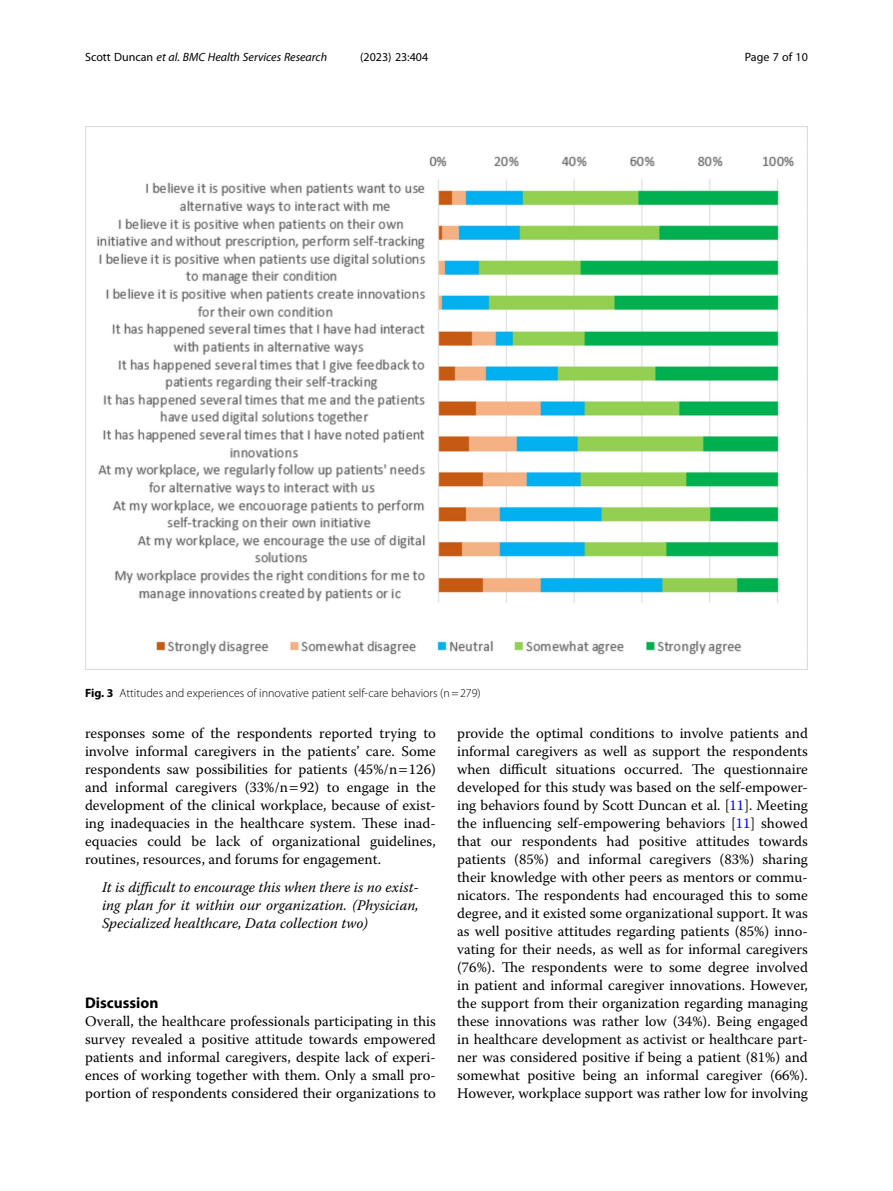
<style>
.page{position:relative;width:893px;height:1191px;background:#fff}
.page>*{position:absolute;margin:0;border:0;box-sizing:border-box;transform-origin:0 0}
.Head_1{font:700 15.45px "Myriad Pro";color:#000}
.Body_Text{font:14.7px/18px "Warnock Pro";color:#000;text-align:justify}
.Block_Quote{font:italic 14.7px/18px "Warnock Pro";color:#000;text-align:justify}
.Figure_Caption{font:300 12px "Myriad Pro";color:#000}
.t1{font:italic 12px "Myriad Pro";color:#000}
.t2{font:12px "Myriad Pro";color:#000}
.s1{font-style:normal}
.s2{font-weight:700}
.s3{color:#00f}
</style>
<div class="page">
<img style="left:85px;top:126px;width:723px;height:544px">
<p class="t1" style="left:85px;top:50px;width:244px"><span class="s1">Scott Duncan</span> et al. BMC Health Services Research</p>
<p class="t2" style="left:360px;top:50px;width:70px">(2023) 23:404</p>
<p class="t2" style="left:745px;top:50px;width:65px">Page 7 of 10</p>
<p class="Figure_Caption" style="left:85px;top:686px;width:397px"><span class="s2">Fig. 3</span> Attitudes and experiences of innovative patient self-care behaviors (n=279)</p>
<p class="Body_Text" style="left:85px;top:724px;width:352px">responses some of the respondents reported trying to involve informal caregivers in the patients’ care. Some respondents saw possibilities for patients (45%/n 126) and informal caregivers (33%/n 92) to engage in the development of the clinical workplace, because of exist&shy;ing inadequacies in the healthcare system. These inad&shy;equacies could be lack of organizational guidelines, routines, resources, and forums for engagement.</p>
<p class="Block_Quote" style="left:102px;top:877px;width:318px">It is difficult to encourage this when there is no exist&shy;ing plan for it within our organization. (Physician, Specialized healthcare, Data collection two)</p>
<p class="Head_1" style="left:85px;top:993px;width:75px">Discussion</p>
<p class="Body_Text" style="left:85px;top:1012px;width:352px">Overall, the healthcare professionals participating in this survey revealed a positive attitude towards empowered patients and informal caregivers, despite lack of experi&shy;ences of working together with them. Only a small pro&shy;portion of respondents considered their organizations to</p>
<p class="Body_Text" style="left:457px;top:724px;width:352px">provide the optimal conditions to involve patients and informal caregivers as well as support the respondents when difficult situations occurred. The questionnaire developed for this study was based on the self-empower&shy;ing behaviors found by Scott Duncan et al. [<span class="s3">11</span>]. Meeting the influencing self-empowering behaviors [<span class="s3">11</span>] showed that our respondents had positive attitudes towards patients (85%) and informal caregivers (83%) sharing their knowledge with other peers as mentors or commu&shy;nicators. The respondents had encouraged this to some degree, and it existed some organizational support. It was as well positive attitudes regarding patients (85%) inno&shy;vating for their needs, as well as for informal caregivers (76%). The respondents were to some degree involved in patient and informal caregiver innovations. However, the support from their organization regarding managing these innovations was rather low (34%). Being engaged in healthcare development as activist or healthcare part&shy;ner was considered positive if being a patient (81%) and somewhat positive being an informal caregiver (66%).<br>However, workplace support was rather low for involving</p>
</div>
